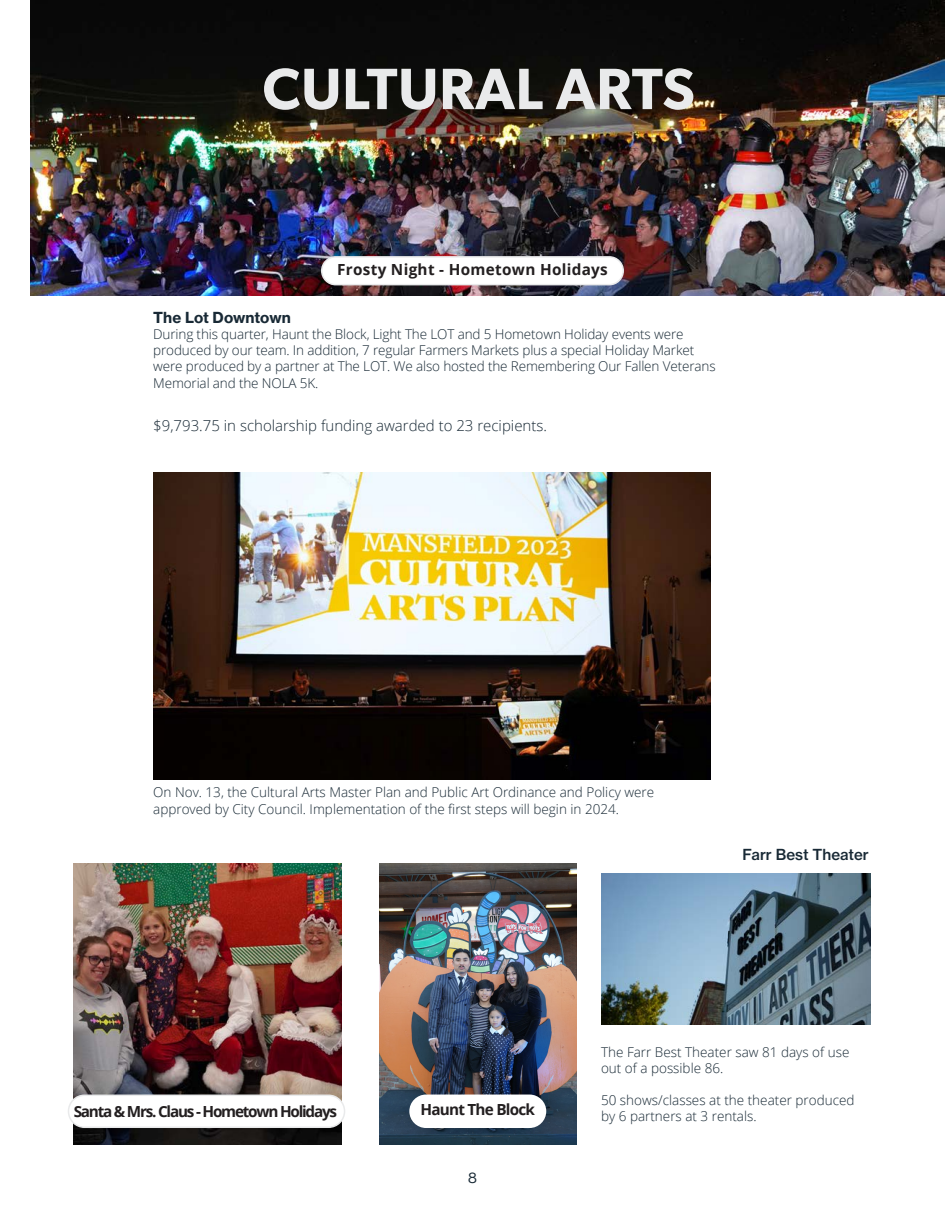
<style>
.page{position:relative;width:945px;height:1215px;background:#fff}
.page>*{position:absolute;margin:0;border:0;box-sizing:border-box;transform-origin:0 0}
.Title__Left_03{font:600 58.5px "Gibson";letter-spacing:.01em;color:#e9eaeb}
.Title__Center{font:700 15.3px "Open Sans";letter-spacing:-.08em;color:#231f20}
.Title__Center-2{font:700 15.3px "Open Sans";letter-spacing:.02em;color:#231f20}
.Title__Center-3{font:700 15.3px "Open Sans";letter-spacing:-.05em;color:#231f20}
.Body__Left_Justify{font:300 15px "Open Sans";color:#182935}
.Main_Headline__Right{font:15px "N Haas Grotesk TX Pro 65 Md";color:#182935}
.Headline__Left{font:15px "N Haas Grotesk TX Pro 75 Bd";color:#182935}
.Page_No{font:15px "N Haas Grotesk DS Pro 55 Rg";color:#182935}
.Headline__Left-2{font:300 13.5px "Open Sans";letter-spacing:-.01em;color:#182935}
.Body__Left{font:300 13.5px/16.2px "Open Sans";color:#182935}
</style>
<div class="page">
<img style="left:31px;top:0;width:914px;height:296px">
<img style="left:73px;top:863px;width:269px;height:281px">
<div style="left:322px;top:257px;width:301px;height:28px;background:#fff;border-radius:14px"></div>
<div style="left:321px;top:256px;width:303px;height:29px;border:2px solid #e9eaeb;border-radius:14px"></div>
<div style="left:68px;top:1095px;width:277px;height:32px;background:#fff;border-radius:16px"></div>
<div style="left:68px;top:1095px;width:277px;height:33px;border:2px solid #e9eaeb;border-radius:16px"></div>
<img style="left:153px;top:473px;width:558px;height:306px">
<img style="left:379px;top:863px;width:197px;height:281px">
<img style="left:602px;top:874px;width:268px;height:151px">
<div style="left:409px;top:1095px;width:137px;height:33px;background:#fff;border-radius:17px"></div>
<p class="Title__Left_03" style="left:262px;top:54px;width:434px">CULTURAL ARTS</p>
<p class="Title__Center-2" style="left:337px;top:259px;width:272px">Frosty Night - Hometown Holidays</p>
<p class="Headline__Left" style="left:153px;top:308px;width:139px">The Lot Downtown</p>
<p class="Headline__Left-2" style="left:153px;top:325px;width:532px">During this quarter, Haunt the Block, Light The LOT and 5 Hometown Holiday events were</p>
<p class="Headline__Left-2" style="left:153px;top:341px;width:542px">produced by our team. In addition, 7 regular Farmers Markets plus a special Holiday Market</p>
<p class="Headline__Left-2" style="left:153px;top:357px;width:564px">were produced by a partner at The LOT. We also hosted the Remembering Our Fallen Veterans</p>
<p class="Headline__Left-2" style="left:153px;top:373px;width:167px">Memorial and the NOLA 5K.</p>
<p class="Body__Left_Justify" style="left:153px;top:415px;width:395px">$9,793.75 in scholarship funding awarded to 23 recipients.</p>
<p class="Body__Left" style="left:153px;top:784px;width:503px">On Nov. 13, the Cultural Arts Master Plan and Public Art Ordinance and Policy were</p>
<p class="Body__Left" style="left:153px;top:800px;width:467px">approved by City Council. Implementation of the first steps will begin in 2024.</p>
<p class="Main_Headline__Right" style="left:743px;top:845px;width:128px">Farr Best Theater</p>
<p class="Title__Center" style="left:74px;top:1101px;width:265px">Santa &amp; Mrs. Claus - Hometown Holidays</p>
<p class="Title__Center-3" style="left:420px;top:1099px;width:116px">Haunt The Block</p>
<p class="Page_No" style="left:468px;top:1170px;width:10px">8</p>
<p class="Body__Left" style="left:601px;top:1043px;width:250px">The Farr Best Theater saw 81 days of use out of a possible 86.</p>
<p class="Body__Left" style="left:601px;top:1092px;width:255px">50 shows/classes at the theater produced by 6 partners at 3 rentals.</p>
</div>
